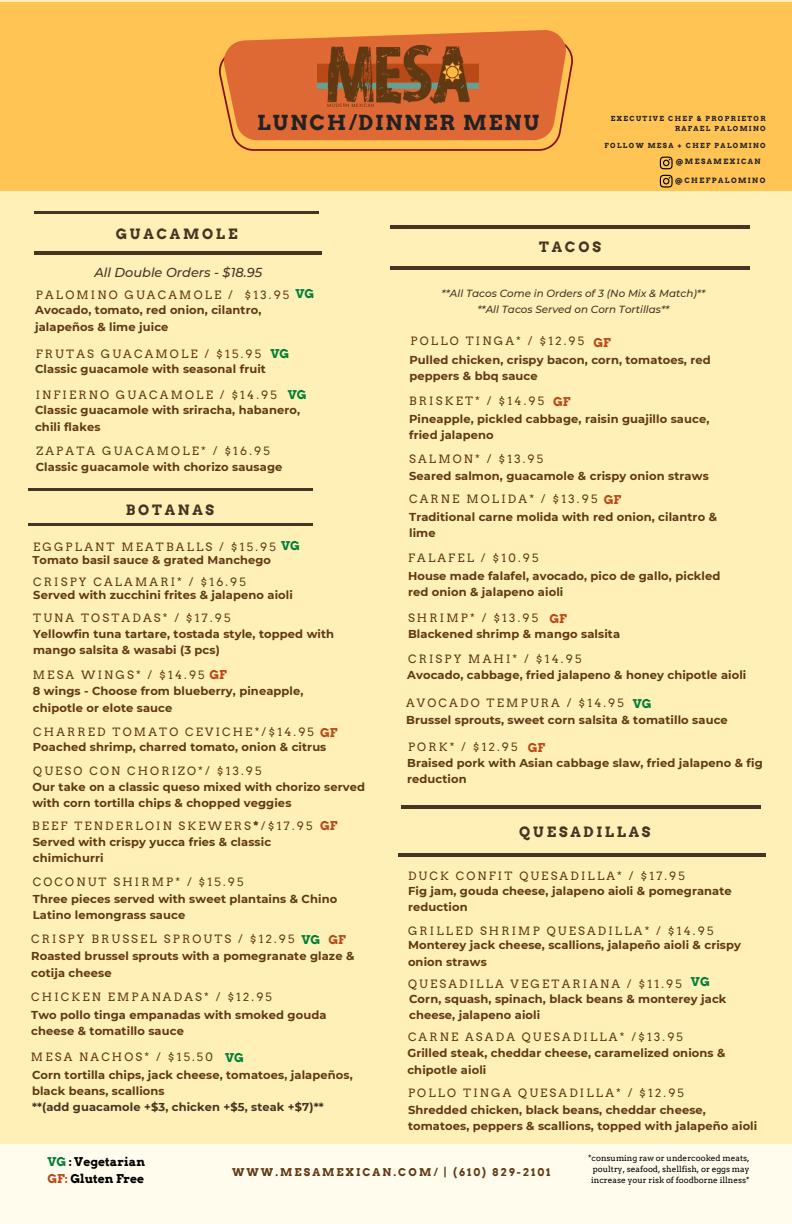
<style>
.page{position:relative;width:792px;height:1224px;background:#fff0b8}
.page>*{position:absolute;margin:0;border:0;box-sizing:border-box;transform-origin:0 0}
.t1{font:700 20.7px "Arvo";letter-spacing:.095em;color:#222}
.t2{font:700 14.2px "Arvo";letter-spacing:.19em;color:#493423}
.t3{font:italic 500 12.9px "Montserrat";color:#493423}
.t4{font:700 12.2px/16.5px "Arvo";color:#000}
.t5{font:700 12.2px "Arvo";color:#b94a18}
.t6{font:700 12.2px "Arvo";color:#008037}
.t7{font:700 11.5px/16.2px "Montserrat";letter-spacing:.01em;color:#613913}
.t8{font:11.5px "Arvo";letter-spacing:.19em;color:#613913}
.t9{font:700 11.4px "Montserrat";letter-spacing:.01em;color:#493423}
.t10{font:700 11.3px "Montserrat";letter-spacing:.01em;color:#613913}
.t11{font:700 10.7px "Arvo";letter-spacing:.19em;color:#613913}
.t12{font:italic 500 10.4px "Montserrat";color:#493423}
.t13{font:8.3px "Arvo";color:#000}
.t14{font:700 7.3px "Arvo";letter-spacing:.19em;color:#222}
.t15{font:700 7px/9.3px "Arvo";letter-spacing:.19em;color:#222;text-align:right}
.s1{font-weight:700;font-size:12.2px;color:#008037}
.s2{font-weight:700;font-size:12.2px;color:#b94a18}
.s3{font-weight:700}
.s4{color:#008037}
.s5{color:#b94a18}
</style>
<div class="page">
<div style="left:0;top:2px;width:792px;height:189px;background:#ffc453"></div>
<hr style="left:34px;top:252px;width:288px;height:2px;background:#493423">
<div style="left:0;top:1145px;width:792px;height:79px;background:#fffcee"></div>
<svg style="left:219px;top:45px;width:354px;height:106px"></svg>
<svg style="left:224px;top:30px;width:342px;height:110px"></svg>
<img style="left:318px;top:45px;width:161px;height:62px">
<hr style="left:34px;top:212px;width:285px;height:2px;background:#493423">
<hr style="left:28px;top:524px;width:285px;height:2px;background:#493423">
<hr style="left:28px;top:488px;width:285px;height:3px;background:#493423">
<hr style="left:390px;top:266px;width:360px;height:3px;background:#493423">
<hr style="left:390px;top:225px;width:360px;height:3px;background:#493423">
<hr style="left:398px;top:853px;width:367px;height:3px;background:#493423">
<hr style="left:401px;top:805px;width:360px;height:3px;background:#493423">
<svg style="left:660px;top:157px;width:13px;height:12px"></svg>
<svg style="left:660px;top:175px;width:13px;height:13px"></svg>
<h4 class="t2" style="left:116px;top:225px;width:123px">GUACAMOLE</h4>
<h6 class="t1" style="left:257px;top:110px;width:284px">LUNCH/DINNER MENU</h6>
<p class="t15" style="left:611px;top:114px;width:156px">EXECUTIVE CHEF &amp; PROPRIETOR<br>RAFAEL PALOMINO</p>
<p class="t14" style="left:676px;top:157px;width:87px">@MESAMEXICAN</p>
<p class="t14" style="left:675px;top:176px;width:92px">@CHEFPALOMINO</p>
<p class="t15" style="left:605px;top:140px;width:163px">FOLLOW MESA + CHEF PALOMINO</p>
<h5 class="t2" style="left:539px;top:238px;width:63px">TACOS</h5>
<h5 class="t3" style="left:94px;top:265px;width:169px">All Double Orders - $18.95</h5>
<h4 class="t6" style="left:295px;top:286px;width:20px">VG</h4>
<p class="t8" style="left:36px;top:288px;width:255px">PALOMINO GUACAMOLE / $13.95</p>
<h2 class="t7" style="left:35px;top:302px;width:228px">Avocado, tomato, red onion, cilantro, jalapeños &amp; lime juice</h2>
<p class="t8" style="left:36px;top:347px;width:227px">FRUTAS GUACAMOLE / $15.95</p>
<p class="t7" style="left:35px;top:361px;width:232px">Classic guacamole with seasonal fruit</p>
<h2 class="t8" style="left:36px;top:388px;width:243px">INFIERNO GUACAMOLE / $14.95</h2>
<h3 class="t7" style="left:35px;top:402px;width:267px">Classic guacamole with sriracha, habanero, chili flakes</h3>
<h5 class="t6" style="left:271px;top:346px;width:20px">VG</h5>
<h6 class="t6" style="left:288px;top:387px;width:20px">VG</h6>
<h4 class="t8" style="left:36px;top:444px;width:235px">ZAPATA GUACAMOLE* / $16.95</h4>
<p class="t7" style="left:36px;top:459px;width:248px">Classic guacamole with chorizo sausage</p>
<h6 class="t2" style="left:126px;top:501px;width:90px">BOTANAS</h6>
<h6 class="t8" style="left:33px;top:540px;width:268px">EGGPLANT MEATBALLS / $15.95 <span class="s1">VG</span></h6>
<h5 class="t10" style="left:32px;top:553px;width:240px">Tomato basil sauce &amp; grated Manchego</h5>
<p class="t8" style="left:33px;top:575px;width:214px">CRISPY CALAMARI* / $16.95</p>
<h4 class="t7" style="left:33px;top:587px;width:261px">Served with zucchini frites &amp; jalapeno aioli</h4>
<h5 class="t8" style="left:33px;top:611px;width:199px">TUNA TOSTADAS* / $17.95</h5>
<h6 class="t7" style="left:33px;top:625px;width:303px">Yellowfin tuna tartare, tostada style, topped with mango salsita &amp; wasabi (3 pcs)</h6>
<h5 class="t8" style="left:33px;top:668px;width:195px">MESA WINGS* / $14.95 <span class="s2">GF</span></h5>
<h6 class="t7" style="left:33px;top:683px;width:272px">8 wings - Choose from blueberry, pineapple, chipotle or elote sauce</h6>
<p class="t8" style="left:33px;top:725px;width:282px">CHARRED TOMATO CEVICHE*/$14.95</p>
<p class="t7" style="left:33px;top:739px;width:295px">Poached shrimp, charred tomato, onion &amp; citrus</p>
<p class="t8" style="left:33px;top:764px;width:230px">QUESO CON CHORIZO*/ $13.95</p>
<h5 class="t7" style="left:32px;top:779px;width:334px">Our take on a classic queso mixed with chorizo served with corn tortilla chips &amp; chopped veggies</h5>
<h4 class="t8" style="left:32px;top:819px;width:282px">BEEF TENDERLOIN SKEWERS<span class="s3">*</span>/$17.95</h4>
<h6 class="t7" style="left:33px;top:833px;width:240px">Served with crispy yucca fries &amp; classic chimichurri</h6>
<h6 class="t5" style="left:320px;top:726px;width:19px">GF</h6>
<h5 class="t5" style="left:320px;top:818px;width:19px">GF</h5>
<p class="t8" style="left:33px;top:875px;width:212px">COCONUT SHIRMP* / $15.95</p>
<h1 class="t7" style="left:33px;top:891px;width:306px">Three pieces served with sweet plantains &amp; Chino<br>Latino lemongrass sauce</h1>
<h6 class="t8" style="left:31px;top:932px;width:265px">CRISPY BRUSSEL SPROUTS / $12.95</h6>
<h5 class="t7" style="left:31px;top:948px;width:325px">Roasted brussel sprouts with a pomegranate glaze &amp; cotija cheese</h5>
<h4 class="t8" style="left:31px;top:990px;width:242px">CHICKEN EMPANADAS* / $12.95</h4>
<h6 class="t7" style="left:31px;top:1006px;width:297px">Two pollo tinga empanadas with smoked gouda cheese &amp; tomatillo sauce</h6>
<h5 class="t6" style="left:302px;top:932px;width:20px">VG</h5>
<h4 class="t5" style="left:328px;top:932px;width:19px">GF</h4>
<h5 class="t8" style="left:31px;top:1050px;width:183px">MESA NACHOS* / $15.50</h5>
<h4 class="t7" style="left:32px;top:1066px;width:322px">Corn tortilla chips, jack cheese, tomatoes, jalapeños, black beans, scallions</h4>
<h4 class="t9" style="left:32px;top:1100px;width:293px">**(add guacamole +$3, chicken +$5, steak +$7)**</h4>
<h6 class="t6" style="left:225px;top:1050px;width:20px">VG</h6>
<p class="t12" style="left:442px;top:287px;width:265px">**All Tacos Come in Orders of 3 (No Mix &amp; Match)**</p>
<h5 class="t12" style="left:477px;top:303px;width:193px">**All Tacos Served on Corn Tortillas**</h5>
<h5 class="t8" style="left:411px;top:334px;width:175px">POLLO TINGA* / $12.95</h5>
<h6 class="t7" style="left:409px;top:352px;width:303px">Pulled chicken, crispy bacon, corn, tomatoes, red peppers &amp; bbq sauce</h6>
<h5 class="t8" style="left:409px;top:394px;width:137px">BRISKET* / $14.95</h5>
<h4 class="t7" style="left:409px;top:410px;width:302px">Pineapple, pickled cabbage, raisin guajillo sauce, fried jalapeno</h4>
<h6 class="t8" style="left:409px;top:452px;width:136px">SALMON* / $13.95</h6>
<h5 class="t7" style="left:409px;top:468px;width:301px">Seared salmon, guacamole &amp; crispy onion straws</h5>
<h6 class="t8" style="left:409px;top:492px;width:190px">CARNE MOLIDA* / $13.95</h6>
<h4 class="t7" style="left:409px;top:509px;width:309px">Traditional carne molida with red onion, cilantro &amp; lime</h4>
<h5 class="t8" style="left:408px;top:551px;width:132px">FALAFEL / $10.95</h5>
<h6 class="t7" style="left:408px;top:567px;width:314px">House made falafel, avocado, pico de gallo, pickled red onion &amp; jalapeno aioli</h6>
<h5 class="t8" style="left:408px;top:611px;width:132px">SHRIMP* / $13.95</h5>
<h6 class="t7" style="left:408px;top:625px;width:214px">Blackened shrimp &amp; mango salsita</h6>
<h5 class="t8" style="left:408px;top:652px;width:175px">CRISPY MAHI* / $14.95</h5>
<h4 class="t7" style="left:407px;top:666px;width:341px">Avocado, cabbage, fried jalapeno &amp; honey chipotle aioli</h4>
<h4 class="t8" style="left:406px;top:696px;width:219px">AVOCADO TEMPURA / $14.95</h4>
<h6 class="t7" style="left:406px;top:711px;width:323px">Brussel sprouts, sweet corn salsita &amp; tomatillo sauce</h6>
<h2 class="t5" style="left:593px;top:335px;width:19px">GF</h2>
<h4 class="t5" style="left:553px;top:394px;width:19px">GF</h4>
<p class="t5" style="left:604px;top:492px;width:19px">GF</p>
<h5 class="t5" style="left:549px;top:611px;width:19px">GF</h5>
<p class="t6" style="left:633px;top:696px;width:20px">VG</p>
<h6 class="t8" style="left:408px;top:740px;width:111px">PORK* / $12.95</h6>
<h5 class="t7" style="left:407px;top:754px;width:357px">Braised pork with Asian cabbage slaw, fried jalapeno &amp; fig reduction</h5>
<h6 class="t5" style="left:528px;top:740px;width:19px">GF</h6>
<h6 class="t2" style="left:519px;top:824px;width:133px">QUESADILLAS</h6>
<h5 class="t8" style="left:408px;top:869px;width:278px">DUCK CONFIT QUESADILLA* / $17.95</h5>
<h6 class="t7" style="left:408px;top:883px;width:325px">Fig jam, gouda cheese, jalapeno aioli &amp; pomegranate reduction</h6>
<h6 class="t8" style="left:408px;top:924px;width:307px">GRILLED SHRIMP QUESADILLA* / $14.95</h6>
<h5 class="t7" style="left:408px;top:937px;width:335px">Monterey jack cheese, scallions, jalapeño aioli &amp; crispy onion straws</h5>
<h6 class="t6" style="left:691px;top:975px;width:20px">VG</h6>
<h5 class="t8" style="left:408px;top:977px;width:275px">QUESADILLA VEGETARIANA / $11.95</h5>
<h4 class="t7" style="left:409px;top:991px;width:319px">Corn, squash, spinach, black beans &amp; monterey jack cheese, jalapeno aioli</h4>
<h6 class="t8" style="left:408px;top:1030px;width:276px">CARNE ASADA QUESADILLA* /$13.95</h6>
<h5 class="t7" style="left:407px;top:1045px;width:320px">Grilled steak, cheddar cheese, caramelized onions &amp; chipotle aioli</h5>
<h6 class="t8" style="left:408px;top:1086px;width:277px">POLLO TINGA QUESADILLA* / $12.95</h6>
<h4 class="t7" style="left:408px;top:1102px;width:351px">Shredded chicken, black beans, cheddar cheese, tomatoes, peppers &amp; scallions, topped with jalapeño aioli</h4>
<h5 class="t4" style="left:47px;top:1154px;width:99px"><span class="s4">VG</span> : Vegetarian<br><span class="s5">GF:</span> Gluten Free</h5>
<h6 class="t13" style="left:588px;top:1153px;width:163px">*consuming raw or undercooked meats,</h6>
<p class="t13" style="left:593px;top:1164px;width:158px">poultry, seafood, shellfish, or eggs may</p>
<h2 class="t13" style="left:591px;top:1175px;width:160px">increase your risk of foodborne illness*</h2>
<h5 class="t11" style="left:232px;top:1166px;width:320px">WWW.MESAMEXICAN.COM/ | (610) 829-2101</h5>
</div>
